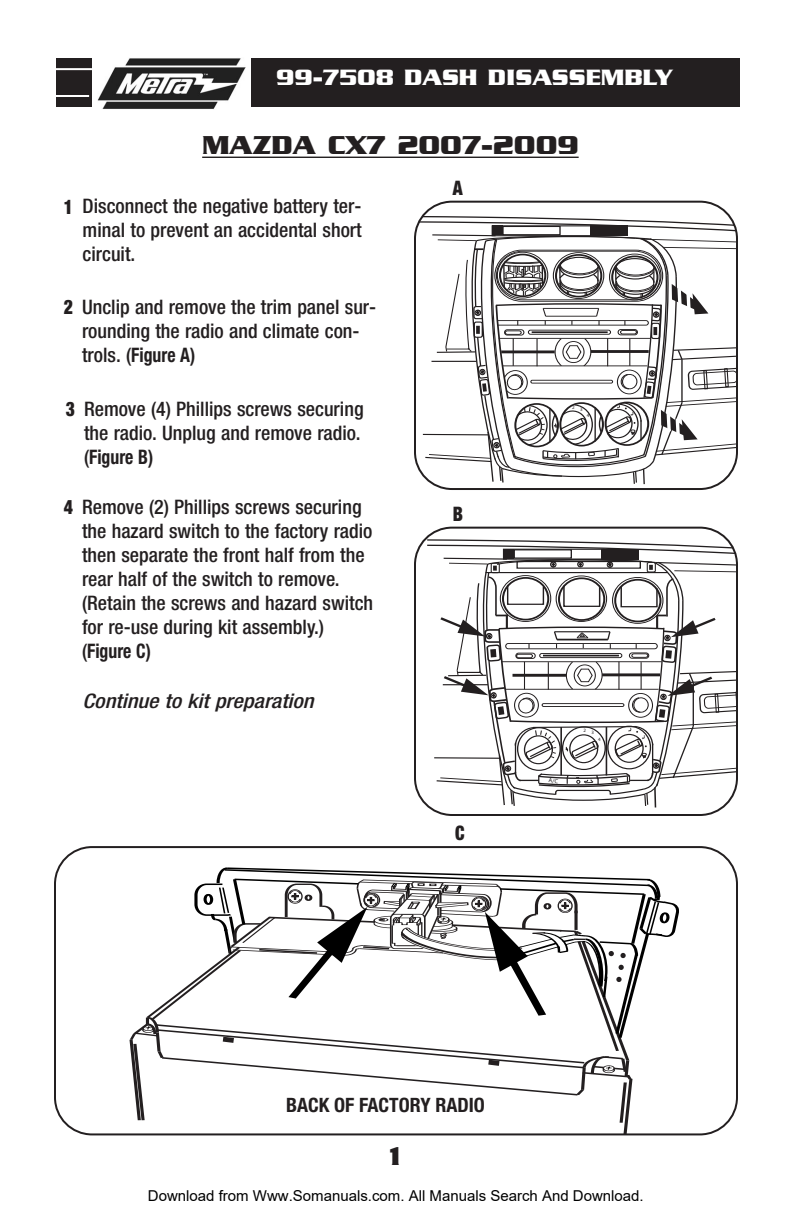
<style>
.page{position:relative;width:792px;height:1224px;background:#fff}
.page>*{position:absolute;margin:0;border:0;box-sizing:border-box;transform-origin:0 0}
.t1{font:700 28px "Serpentine";color:#231f20}
.t2{font:700 28px "Serpentine";color:#231f20;scale:.87 1}
.t3{font:700 24px "Serpentine";color:#fff}
.t4{font:500 condensed 20px/24px "Helvetica Neue";color:#231f20}
.t5{font:italic 500 condensed 20px "Helvetica Neue";color:#231f20;scale:1.12 1}
.t6{font:900 condensed 20px "Helvetica Neue";color:#231f20;scale:.89 1}
.t7{font:700 condensed 19.8px "Helvetica Neue";color:#231f20}
.t8{font:15px "Arial";color:#000}
.s1{font-weight:700}
</style>
<div class="page">
<div style="left:56px;top:59px;width:684px;height:48px;background:#231f20"></div>
<div style="left:93px;top:36px;width:158px;height:89px;background:#fff"></div>
<img style="left:97px;top:58px;width:148px;height:52px">
<hr style="left:0;top:95px;width:89px;height:2px;background:#fff">
<hr style="left:0;top:68px;width:92px;height:2px;background:#fff">
<hr style="left:202px;top:157px;width:377px;height:1px;background:#231f20">
<svg style="left:414px;top:201px;width:324px;height:289px"></svg>
<svg style="left:414px;top:527px;width:324px;height:289px"></svg>
<svg style="left:54px;top:846px;width:684px;height:289px"></svg>
<svg style="left:427px;top:539px;width:310px;height:268px"></svg>
<p class="t3" style="left:276px;top:70px;width:398px">99-7508 DASH DISASSEMBLY</p>
<p class="t6" style="left:64px;top:199px;width:12px">1</p>
<h1 class="t1" style="left:202px;top:137px;width:378px">MAZDA CX7 2007-2009</h1>
<p class="t6" style="left:453px;top:181px;width:13px">A</p>
<p class="t4" style="left:83px;top:196px;width:281px;text-align:justify">Disconnect the negative battery ter&shy;minal to prevent an accidental short circuit.</p>
<p class="t6" style="left:64px;top:300px;width:12px">2</p>
<p class="t4" style="left:82px;top:297px;width:296px">Unclip and remove the trim panel sur&shy;rounding the radio and climate con&shy;trols. (<span class="s1">Figure A)</span></p>
<p class="t6" style="left:66px;top:401px;width:12px">3</p>
<p class="t4" style="left:84px;top:398px;width:281px">Remove (4) Phillips screws securing the radio. Unplug and remove radio. (<span class="s1">Figure B)</span></p>
<p class="t6" style="left:64px;top:499px;width:12px">4</p>
<p class="t4" style="left:82px;top:496px;width:293px">Remove (2) Phillips screws securing the hazard switch to the factory radio then separate the front half from the rear half of the switch to remove. (Retain the screws and hazard switch for re-use during kit assembly.) (<span class="s1">Figure C)</span></p>
<p class="t5" style="left:83px;top:694px;width:208px">Continue to kit preparation</p>
<p class="t6" style="left:453px;top:507px;width:13px">B</p>
<p class="t6" style="left:455px;top:826px;width:12px">C</p>
<p class="t7" style="left:286px;top:1098px;width:200px">BACK OF FACTORY RADIO</p>
<h1 class="t2" style="left:390px;top:1147px;width:15px">1</h1>
<p class="t8" style="left:148px;top:1187px;width:497px">Download from Www.Somanuals.com. All Manuals Search And Download.</p>
</div>
